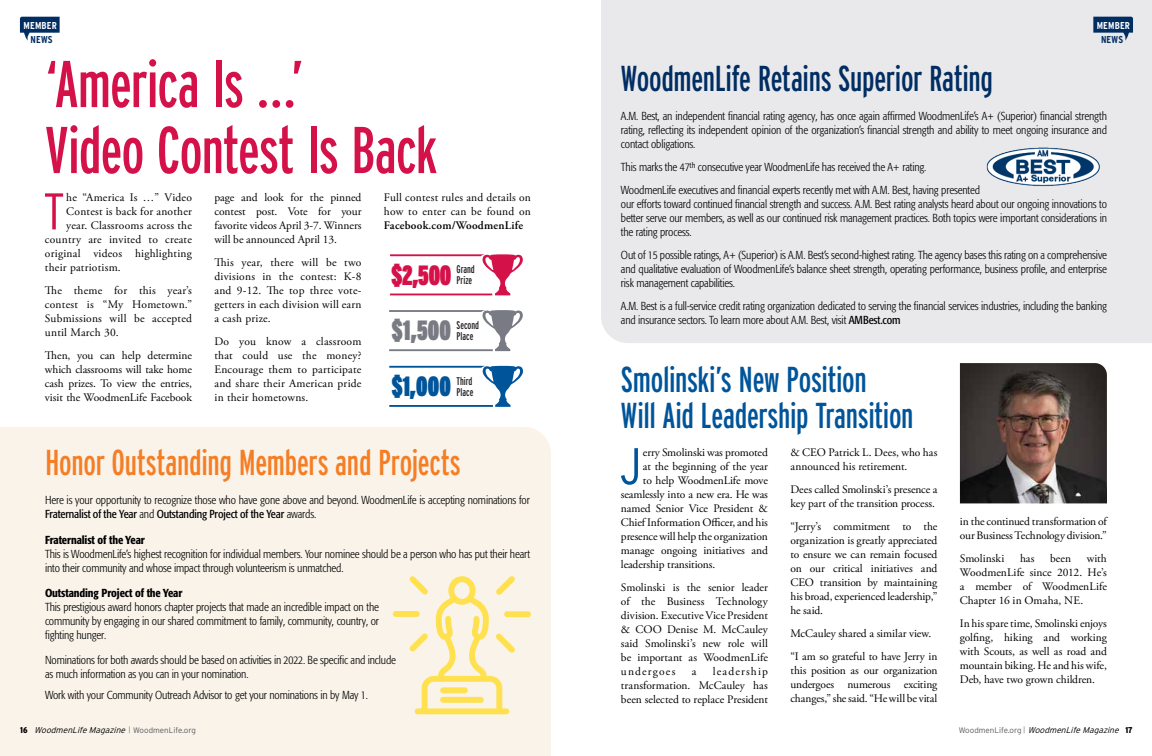
<style>
.page{position:relative;width:1152px;height:756px;background:#fff}
.page>*{position:absolute;margin:0;border:0;box-sizing:border-box;transform-origin:0 0}
.t1{font:66px/66px "Interstate Compressed";letter-spacing:-.015em;color:#d51149}
.t2{font:300 51.5px "Interstate Condensed";color:#d51149}
.t3{font:300 51.5px "Interstate Condensed";color:#005499}
.t4{font:36px/36px "Interstate Compressed";letter-spacing:-.01em;color:#005499}
.t5{font:36px "Interstate Compressed";letter-spacing:-.005em;color:#f57e25}
.t6{font:36px "Interstate Compressed";letter-spacing:-.01em;color:#002d62}
.t7{font:900 27.9px "Interstate Compressed";color:#d51149}
.t8{font:900 27.9px "Interstate Compressed";color:#787b83}
.t9{font:900 27.9px "Interstate Compressed";color:#005499}
.t10{font:11.5px/14px "Adobe Garamond Pro";letter-spacing:-.005em;color:#000;text-align:justify}
.t11{font:300 condensed 11.5px/14px "Formata Pro";letter-spacing:-.01em;color:#000}
.t12{font:11.5px "Adobe Garamond Pro";letter-spacing:.02em;color:#000}
.t13{font:500 condensed 11.5px "Formata Pro";letter-spacing:-.01em;color:#000}
.t14{font:11.1px/11.1px "Interstate Compressed";color:#231f20}
.t15{font:700 10px "Interstate Condensed";letter-spacing:.02em;color:#fff}
.t16{font:700 10px "Interstate Condensed";letter-spacing:.02em;color:#002d62}
.t17{font:italic 300 8.5px "Interstate";color:#000}
.s1{font-weight:600}
.s2{font-weight:400}
.s3{font-family:"Interstate Condensed";font-weight:900;font-style:normal}
.s4{font-family:"Interstate Condensed";font-style:normal;font-size:7px;color:#58595b}
.s5{font-style:normal;font-size:8px;color:#58595b}
</style>
<div class="page">
<div style="left:601px;top:0;width:551px;height:343px;background:#e9e9ec"></div>
<div style="left:0;top:427px;width:551px;height:329px;background:#f9f3ea"></div>
<div style="left:381px;top:563px;width:160px;height:169px;background:#f9f3ea"></div>
<img style="left:984px;top:145px;width:118px;height:45px">
<img style="left:960px;top:363px;width:147px;height:140px">
<svg style="left:390px;top:254px;width:133px;height:41px"></svg>
<svg style="left:389px;top:310px;width:134px;height:41px"></svg>
<svg style="left:389px;top:366px;width:134px;height:41px"></svg>
<svg style="left:393px;top:576px;width:138px;height:138px;background:#faefc7"></svg>
<svg style="left:1093px;top:17px;width:40px;height:24px"></svg>
<svg style="left:20px;top:17px;width:40px;height:24px"></svg>
<p class="t15" style="left:24px;top:20px;width:35px">MEMBER</p>
<p class="t16" style="left:31px;top:34px;width:24px">NEWS</p>
<h2 class="t1" style="left:45px;top:51px;width:394px">‘America Is …’<br>Video Contest Is Back</h2>
<p class="t2" style="left:43px;top:182px;width:23px">T</p>
<p class="t12" style="left:66px;top:191px;width:127px">he “America Is …” Video</p>
<p class="t10" style="left:384px;top:191px;width:149px">Full contest rules and details on how to enter can be found on <span class="s1">Facebook.com/WoodmenLife</span></p>
<p class="t7" style="left:392px;top:260px;width:61px">$2,500</p>
<p class="t14" style="left:457px;top:264px;width:20px">Grand<br>Prize</p>
<p class="t8" style="left:392px;top:316px;width:61px">$1,500</p>
<p class="t14" style="left:457px;top:319px;width:24px">Second<br>Place</p>
<p class="t9" style="left:392px;top:371px;width:61px">$1,000</p>
<p class="t14" style="left:457px;top:375px;width:18px">Third<br>Place</p>
<p class="t10" style="left:214px;top:191px;width:149px">page and look for the pinned contest post. Vote for your favorite videos April 3-7. Winners will be announced April 13.</p>
<p class="t10" style="left:214px;top:256px;width:149px">This year, there will be two divisions in the contest: K-8 and 9-12. The top three vote&shy;getters in each division will earn a cash prize.</p>
<p class="t10" style="left:214px;top:335px;width:149px">Do you know a classroom that could use the money?<br>Encourage them to participate and share their American pride in their hometowns.</p>
<p class="t12" style="left:66px;top:205px;width:127px">Contest is back for another</p>
<p class="t12" style="left:66px;top:219px;width:127px">year. Classrooms across the</p>
<p class="t12" style="left:45px;top:233px;width:148px">country are invited to create</p>
<p class="t12" style="left:45px;top:247px;width:148px">original videos highlighting</p>
<p class="t12" style="left:45px;top:261px;width:77px">their patriotism.</p>
<p class="t10" style="left:45px;top:284px;width:149px">The theme for this year’s contest is “My Hometown.” Submissions will be accepted until March 30.</p>
<p class="t10" style="left:45px;top:349px;width:149px">Then, you can help determine which classrooms will take home cash prizes. To view the entries, visit the WoodmenLife Facebook</p>
<h3 class="t5" style="left:45px;top:442px;width:417px">Honor Outstanding Members and Projects</h3>
<p class="t11" style="left:45px;top:493px;width:486px">Here is your opportunity to recognize those who have gone above and beyond. WoodmenLife is accepting nominations for<br><span class="s2">Fraternalist of the Year</span> and <span class="s2">Outstanding Project of the Year</span> awards.</p>
<h4 class="t13" style="left:45px;top:532px;width:102px">Fraternalist of the Year</h4>
<p class="t11" style="left:45px;top:547px;width:486px">This is WoodmenLife’s highest recognition for individual members. Your nominee should be a person who has put their heart into their community and whose impact through volunteerism is unmatched.</p>
<h4 class="t13" style="left:45px;top:586px;width:139px">Outstanding Project of the Year</h4>
<p class="t11" style="left:45px;top:600px;width:336px;text-align:justify">This prestigious award honors chapter projects that made an incredible impact on the community by engaging in our shared commitment to family, community, country, or fighting hunger.</p>
<p class="t11" style="left:45px;top:653px;width:353px">Nominations for both awards should be based on activities in 2022. Be specific and include as much information as you can in your nomination.</p>
<p class="t11" style="left:45px;top:688px;width:325px">Work with your Community Outreach Advisor to get your nominations in by May 1.</p>
<p class="t15" style="left:1097px;top:20px;width:35px">MEMBER</p>
<p class="t16" style="left:1101px;top:34px;width:24px">NEWS</p>
<h2 class="t6" style="left:621px;top:58px;width:374px">WoodmenLife Retains Superior Rating</h2>
<p class="t11" style="left:621px;top:108px;width:488px;text-align:justify">A.M. Best, an independent financial rating agency, has once again affirmed WoodmenLife’s A+ (Superior) financial strength rating, reflecting its independent opinion of the organization’s financial strength and ability to meet ongoing insurance and contact obligations.</p>
<p class="t11" style="left:621px;top:159px;width:307px">This marks the 47th consecutive year WoodmenLife has received the A+ rating.</p>
<p class="t11" style="left:621px;top:182px;width:488px">WoodmenLife executives and financial experts recently met with A.M. Best, having presented<br>our efforts toward continued financial strength and success. A.M. Best rating analysts heard about our ongoing innovations to better serve our members, as well as our continued risk management practices. Both topics were important considerations in the rating process.</p>
<p class="t11" style="left:621px;top:247px;width:488px;text-align:justify">Out of 15 possible ratings, A+ (Superior) is A.M. Best’s second-highest rating. The agency bases this rating on a comprehensive and qualitative evaluation of WoodmenLife’s balance sheet strength, operating performance, business profile, and enterprise risk management capabilities.</p>
<p class="t11" style="left:621px;top:298px;width:487px">A.M. Best is a full-service credit rating organization dedicated to serving the financial services industries, including the banking and insurance sectors. To learn more about A.M. Best, visit <span class="s2">AMBest.com</span></p>
<h2 class="t4" style="left:621px;top:361px;width:294px">Smolinski’s New Position<br>Will Aid Leadership Transition</h2>
<p class="t3" style="left:620px;top:437px;width:23px">J</p>
<p class="t10" style="left:643px;top:446px;width:126px">erry Smolinski was promoted</p>
<p class="t10" style="left:790px;top:446px;width:148px">&amp; CEO Patrick L. Dees, who has announced his retirement.</p>
<p class="t10" style="left:790px;top:483px;width:148px">Dees called Smolinski’s presence a key part of the transition process.</p>
<p class="t10" style="left:790px;top:520px;width:148px">“Jerry’s commitment to the organization is greatly appreciated to ensure we can remain focused on our critical initiatives and CEO transition by maintaining his broad, experienced leadership,” he said.</p>
<p class="t10" style="left:790px;top:627px;width:142px">McCauley shared a similar view.</p>
<p class="t10" style="left:790px;top:650px;width:148px">“I am so grateful to have Jerry in this position as our organization undergoes numerous exciting changes,” she said. “He will be vital</p>
<p class="t10" style="left:643px;top:460px;width:126px">at the beginning of the year</p>
<p class="t10" style="left:643px;top:474px;width:126px">to help WoodmenLife move</p>
<p class="t10" style="left:621px;top:488px;width:148px">seamlessly into a new era. He was</p>
<p class="t10" style="left:621px;top:502px;width:148px">named Senior Vice President &amp;</p>
<p class="t10" style="left:621px;top:516px;width:148px">Chief Information Officer, and his</p>
<p class="t10" style="left:621px;top:530px;width:148px">presence will help the organization</p>
<p class="t10" style="left:621px;top:544px;width:148px">manage ongoing initiatives and</p>
<p class="t10" style="left:621px;top:558px;width:96px">leadership transitions.</p>
<p class="t10" style="left:621px;top:581px;width:148px">Smolinski is the senior leader of the Business Technology division. Executive Vice President &amp; COO Denise M. McCauley said Smolinski’s new role will be important as WoodmenLife undergoes</p>
<p class="t10" style="left:621px;top:665px;width:148px;text-indent:92px">leadership transformation. McCauley has been selected to replace President</p>
<p class="t10" style="left:692px;top:665px;width:6px">a</p>
<p class="t10" style="left:960px;top:515px;width:148px">in the continued transformation of our Business Technology division.”</p>
<p class="t10" style="left:960px;top:552px;width:46px">Smolinski</p>
<p class="t10" style="left:1020px;top:552px;width:16px">has</p>
<p class="t10" style="left:1050px;top:552px;width:22px">been</p>
<p class="t10" style="left:960px;top:552px;width:149px;text-indent:127px">with WoodmenLife since 2012. He’s a member of WoodmenLife Chapter 16 in Omaha, NE.</p>
<p class="t10" style="left:960px;top:617px;width:148px">In his spare time, Smolinski enjoys golfing, hiking and working with Scouts, as well as road and mountain biking. He and his wife, Deb, have two grown children.</p>
<p class="t17" style="left:20px;top:725px;width:177px"><span class="s3">1 6</span> WoodmenLifeMagazine <span class="s4">|</span> <span class="s5">W o o d m e n L i f e . o r g</span></p>
<p class="t17" style="left:959px;top:725px;width:175px"><span class="s5">W o o d m e n L i f e . o r g</span> <span class="s4">|</span> WoodmenLifeMagazine <span class="s3">1 7</span></p>
</div>
